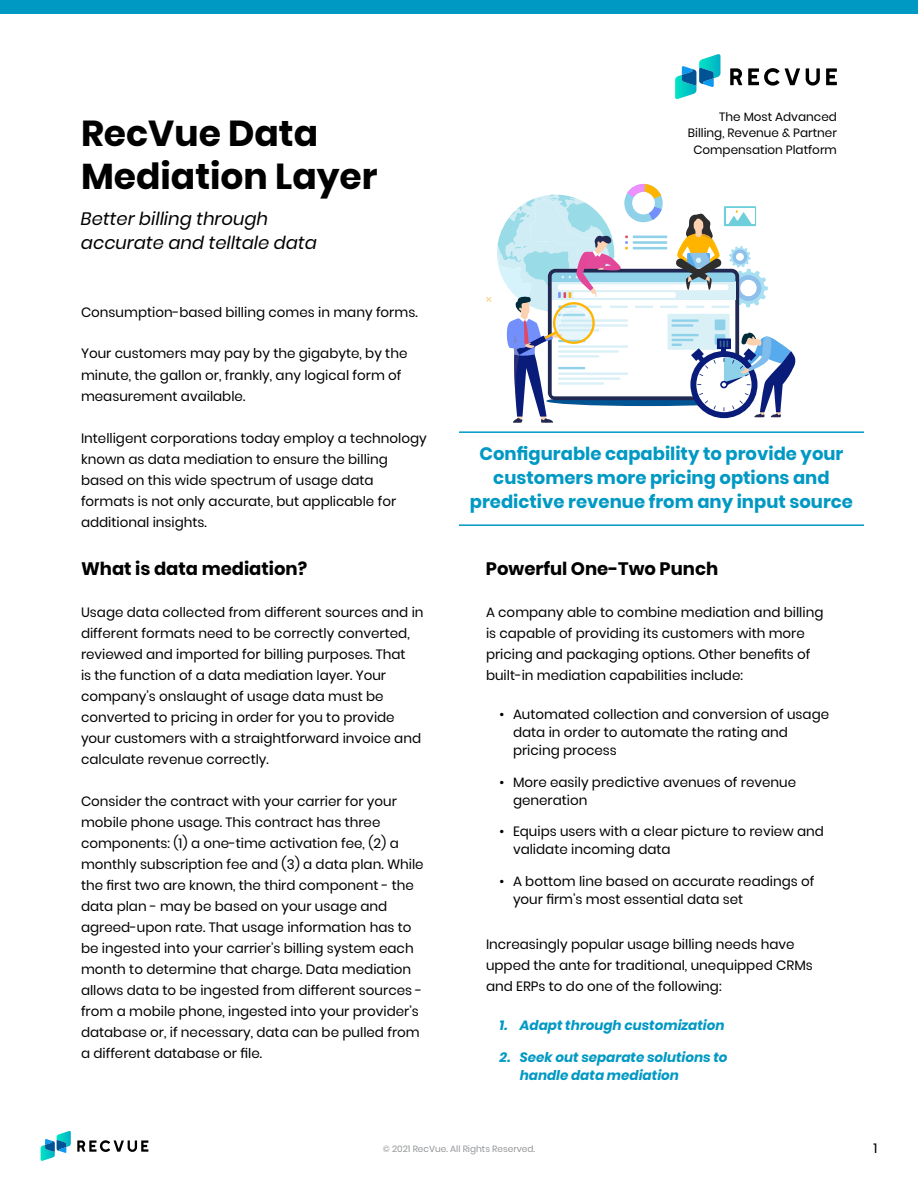
<style>
.page{position:relative;width:918px;height:1188px;background:#fff}
.page>*{position:absolute;margin:0;border:0;box-sizing:border-box;transform-origin:0 0}
.t1{font:700 36px/43.2px "Poppins";color:#000}
.t2{font:700 18px/24px "Poppins";color:#0099c4;text-align:center}
.t3{font:italic 18px/24px "Poppins";color:#000}
.t4{font:700 18px "Poppins";color:#000}
.t5{font:13.5px/21px "Poppins";color:#000}
.t6{font:italic 700 13.5px/18px "Poppins";color:#0099c4}
.t7{font:12px/16.5px "Poppins";color:#000;text-align:right}
.t8{font:9px "Poppins";color:#939598}
</style>
<div class="page">
<svg style="left:77px;top:1140px;width:71px;height:12px"></svg>
<svg style="left:41px;top:1131px;width:30px;height:30px"></svg>
<div style="left:0;top:0;width:918px;height:14px;background:#0099c4"></div>
<svg style="left:730px;top:68px;width:12px;height:17px"></svg>
<svg style="left:748px;top:68px;width:52px;height:18px"></svg>
<svg style="left:806px;top:68px;width:14px;height:18px"></svg>
<svg style="left:826px;top:68px;width:11px;height:17px"></svg>
<svg style="left:675px;top:54px;width:45px;height:45px"></svg>
<svg style="left:497px;top:184px;width:299px;height:239px"></svg>
<svg style="left:486px;top:297px;width:5px;height:5px"></svg>
<hr style="left:459px;top:431px;width:405px;height:2px;background:#0099c4">
<hr style="left:459px;top:524px;width:405px;height:2px;background:#0099c4">
<h1 class="t1" style="left:81px;top:112px;width:298px">RecVue Data<br>Mediation Layer</h1>
<h2 class="t3" style="left:81px;top:206px;width:237px">Better billing through accurate and telltale data</h2>
<p class="t5" style="left:81px;top:301px;width:338px">Consumption-based billing comes in many forms.</p>
<p class="t5" style="left:81px;top:343px;width:328px">Your customers may pay by the gigabyte, by the minute, the gallon or, frankly, any logical form of measurement available.</p>
<p class="t5" style="left:81px;top:427px;width:347px">Intelligent corporations today employ a technology known as data mediation to ensure the billing based on this wide spectrum of usage data formats is not only accurate, but applicable for additional insights.</p>
<h2 class="t4" style="left:81px;top:558px;width:228px">What is data mediation?</h2>
<p class="t5" style="left:81px;top:602px;width:344px">Usage data collected from different sources and in different formats need to be correctly converted, reviewed and imported for billing purposes. That<br>is the function of a data mediation layer. Your company’s onslaught of usage data must be converted to pricing in order for you to provide your customers with a straightforward invoice and calculate revenue correctly.</p>
<p class="t5" style="left:81px;top:791px;width:344px">Consider the contract with your carrier for your mobile phone usage. This contract has three components: (1) a one-time activation fee, (2) a monthly subscription fee and (3) a data plan. While the first two are known, the third component - the data plan - may be based on your usage and agreed-upon rate. That usage information has to be ingested into your carrier’s billing system each month to determine that charge. Data mediation allows data to be ingested from different sources - from a mobile phone, ingested into your provider’s database or, if necessary, data can be pulled from a different database or file.</p>
<p class="t7" style="left:688px;top:108px;width:151px">The Most Advanced<br>Billing, Revenue &amp; Partner<br>Compensation Platform</p>
<h2 class="t2" style="left:470px;top:442px;width:385px">Configurable capability to provide your customers more pricing options and predictive revenue from any input source</h2>
<h2 class="t4" style="left:486px;top:558px;width:234px">Powerful One-Two Punch</h2>
<p class="t5" style="left:486px;top:602px;width:339px">A company able to combine mediation and billing is capable of providing its customers with more pricing and packaging options. Other benefits of built-in mediation capabilities include:</p>
<p class="t5" style="left:513px;top:705px;width:318px;line-height:18px;text-indent:-14px">• Automated collection and conversion of usage data in order to automate the rating and pricing process</p>
<p class="t5" style="left:513px;top:773px;width:285px;line-height:18px;text-indent:-14px">• More easily predictive avenues of revenue generation</p>
<p class="t5" style="left:513px;top:822px;width:312px;line-height:18px;text-indent:-14px">• Equips users with a clear picture to review and validate incoming data</p>
<p class="t5" style="left:513px;top:872px;width:303px;line-height:18px;text-indent:-14px">• A bottom line based on accurate readings of your firm’s most essential data set</p>
<p class="t5" style="left:486px;top:934px;width:328px">Increasingly popular usage billing needs have upped the ante for traditional, unequipped CRMs and ERPs to do one of the following:</p>
<p class="t6" style="left:500px;top:1017px;width:227px">1. Adapt through customization</p>
<p class="t6" style="left:520px;top:1048px;width:209px;text-indent:-20px">2. Seek out separate solutions to handle data mediation</p>
<p class="t8" style="left:383px;top:1143px;width:154px">© 2021 RecVue. All Rights Reserved.</p>
<p class="t5" style="left:874px;top:1138px;width:5px">1</p>
</div>
